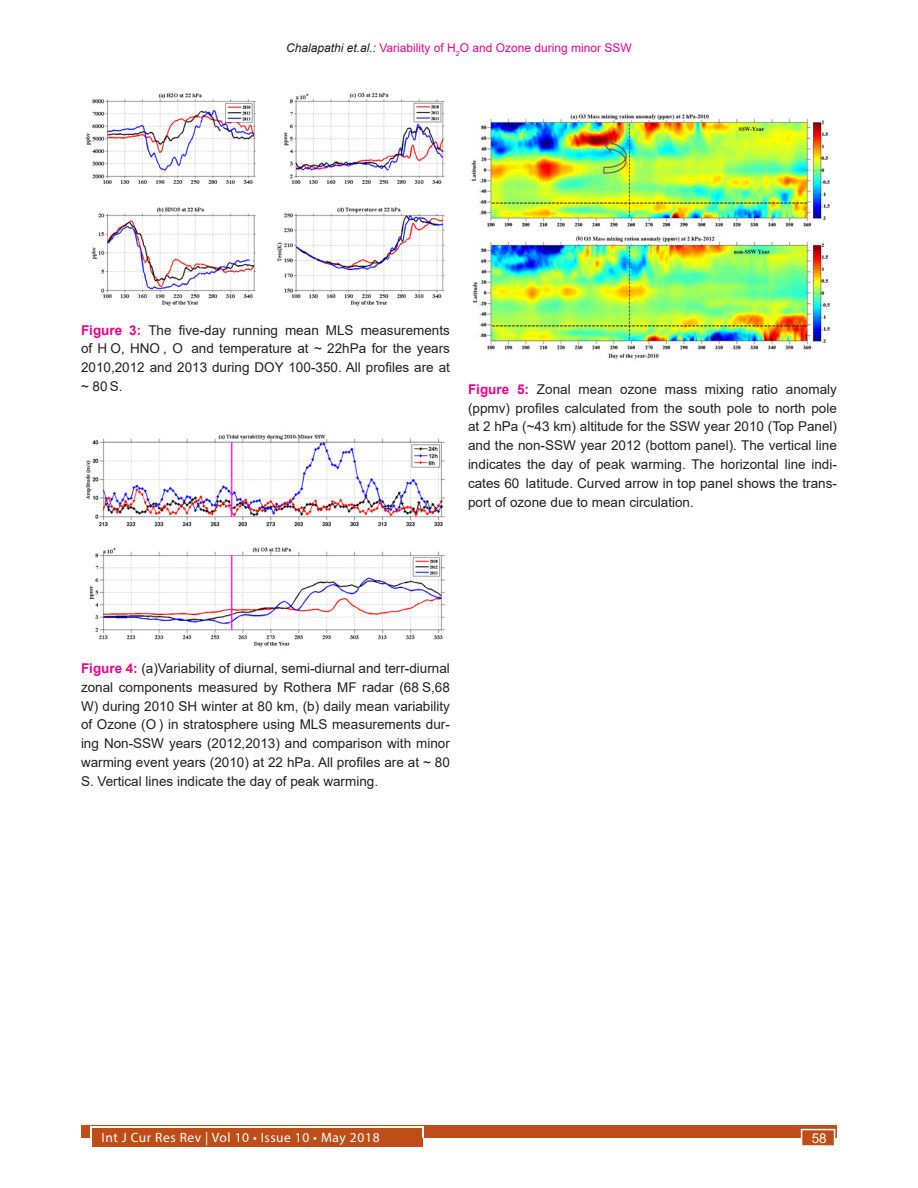
<style>
.page{position:relative;width:918px;height:1188px;background:#fff}
.page>*{position:absolute;margin:0;border:0;box-sizing:border-box;transform-origin:0 0}
.Figure_caption{font:13.5px/18.9px "Arial";color:#231f20;text-align:justify}
.t1{font:13.5px "Myriad Pro";letter-spacing:.04em;color:#fff}
.t2{font:13.5px "Arial";color:#fff}
.t3{font:12px "Arial";color:#ed028c}
.s1{font-style:italic;color:#231f20}
.s2{font-weight:700;color:#ed028c}
</style>
<div class="page">
<div style="left:81px;top:1125px;width:756px;height:13px;background:#be4d18"></div>
<div style="left:92px;top:1128px;width:331px;height:19px;background:#be4d18"></div>
<hr style="left:91px;top:1127px;width:332px;height:1px;background:#fff">
<div style="left:801px;top:1129px;width:34px;height:17px;background:#be4d18;border:2px solid #fff"></div>
<img style="left:85px;top:92px;width:360px;height:214px">
<img style="left:85px;top:434px;width:360px;height:213px">
<img style="left:471px;top:114px;width:360px;height:246px">
<p class="t3" style="left:286px;top:39px;width:347px"><span class="s1">Chalapathi et.al.:</span> Variability of H<sub>2</sub>O and Ozone during minor SSW</p>
<p class="Figure_caption" style="left:81px;top:320px;width:370px"><span class="s2">Figure 3:</span> The five-day running mean MLS measurements of H O, HNO , O and temperature at ~ 22hPa for the years 2010,2012 and 2013 during DOY 100-350. All profiles are at ~ 80 S.</p>
<p class="Figure_caption" style="left:468px;top:379px;width:371px"><span class="s2">Figure 5:</span> Zonal mean ozone mass mixing ratio anomaly (ppmv) profiles calculated from the south pole to north pole at 2 hPa (~43 km) altitude for the SSW year 2010 (Top Panel) and the non-SSW year 2012 (bottom panel). The vertical line indicates the day of peak warming. The horizontal line indi&shy;cates 60 latitude. Curved arrow in top panel shows the trans&shy;port of ozone due to mean circulation.</p>
<p class="Figure_caption" style="left:81px;top:658px;width:371px"><span class="s2">Figure 4:</span> (a)Variability of diurnal, semi-diurnal and terr-diurnal zonal components measured by Rothera MF radar (68 S,68<br>W) during 2010 SH winter at 80 km, (b) daily mean variability of Ozone (O ) in stratosphere using MLS measurements dur&shy;ing Non-SSW years (2012,2013) and comparison with minor warming event years (2010) at 22 hPa. All profiles are at ~ 80<br>S. Vertical lines indicate the day of peak warming.</p>
<p class="t1" style="left:101px;top:1129px;width:280px">Int J Cur Res Rev | Vol 10 • Issue 10 • May 2018</p>
<p class="t2" style="left:812px;top:1129px;width:16px">58</p>
</div>
